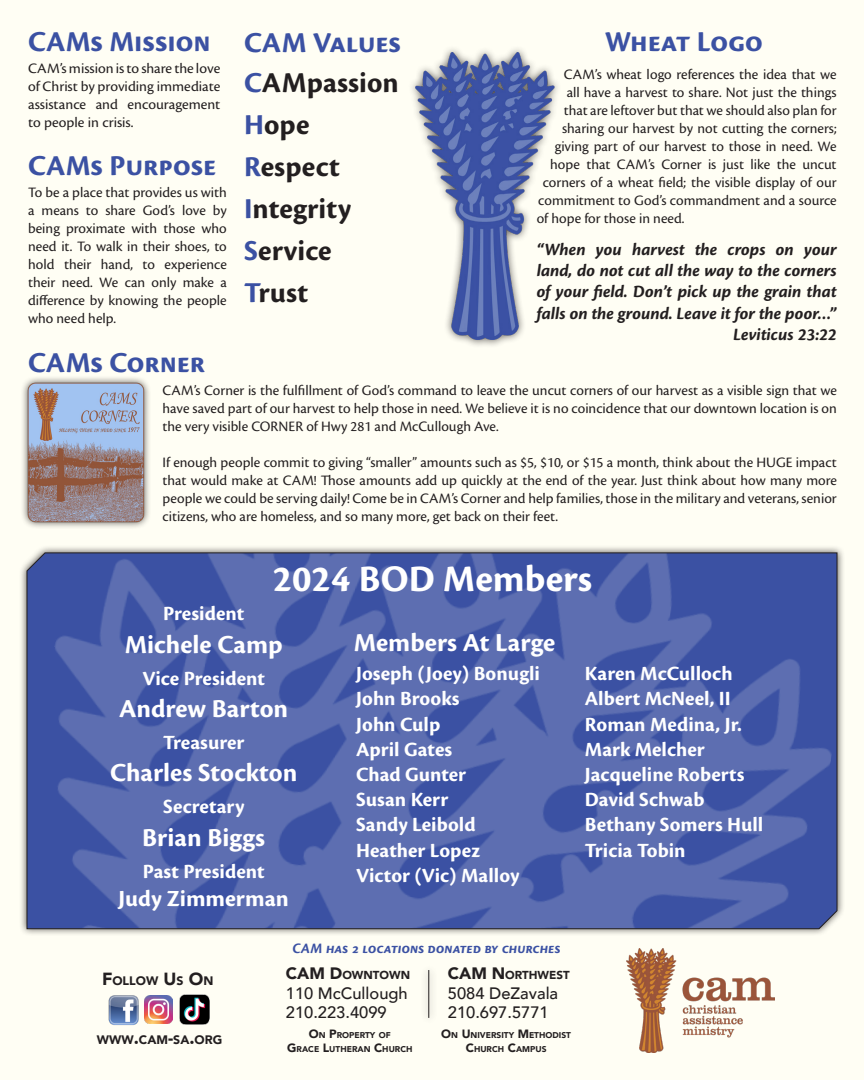
<style>
.page{position:relative;width:864px;height:1080px;background:#fffef4}
.page>*{position:absolute;margin:0;border:0;box-sizing:border-box;transform-origin:0 0}
.t1{font:700 39px "Cronos Pro";letter-spacing:.005em;color:#fff}
.t2{font:700 30px "Cronos Pro";color:#3b51a3}
.t3{font:700 30px "Cronos Pro";letter-spacing:.005em;color:#231f20}
.t4{font:700 27px "Cronos Pro";letter-spacing:.005em;color:#fff}
.t5{font:700 24px "Cronos Pro";color:#fff}
.t6{font:700 21px "Cronos Pro";letter-spacing:.005em;color:#fff}
.t7{font:italic 700 18px/21.5px "Cronos Pro";color:#231f20;text-align:justify}
.t8{font:500 16.5px "Avenir";color:#231f20}
.t9{font:15px/18px "Cronos Pro";color:#231f20;text-align:justify}
.t10{font:italic 700 15px "Cronos Pro";color:#3b51a3}
.t11{font:900 12.3px "Avenir";color:#231f20}
.t12{font:900 11.55px "Avenir";color:#231f20}
.t13{font:900 8.4px/13.5px "Avenir";color:#231f20}
.s1{color:#3b51a3}
.s2{font-size:17.55px}
.s3{font-size:16.5px}
.s4{font-size:12px}
</style>
<div class="page">
<div style="left:19px;top:545px;width:826px;height:392px;background:#231f20;opacity:.75"></div>
<svg style="left:26px;top:552px;width:812px;height:377px;background:#4f61aa"></svg>
<div style="left:421px;top:964px;width:16px;height:60px;background:#231f20;opacity:.75"></div>
<hr style="left:428px;top:970px;width:1px;height:48px;background:#231f20">
<img style="left:108px;top:995px;width:31px;height:30px">
<img style="left:144px;top:995px;width:29px;height:29px">
<img style="left:180px;top:995px;width:29px;height:29px">
<div style="left:408px;top:45px;width:154px;height:303px;background:#231f20;opacity:.75"></div>
<img style="left:416px;top:52px;width:142px;height:288px">
<img style="left:626px;top:949px;width:149px;height:104px">
<div style="left:20px;top:375px;width:132px;height:154px;background:#231f20;opacity:.75"></div>
<img style="left:25px;top:381px;width:122px;height:144px">
<p class="t2" style="left:28px;top:25px;width:184px">CAMs Mission</p>
<p class="t9" style="left:28px;top:60px;width:194px">CAM’s mission is to share the love of Christ by providing immediate assistance and encouragement to people in crisis.</p>
<p class="t2" style="left:28px;top:149px;width:189px">CAMs Purpose</p>
<p class="t9" style="left:28px;top:184px;width:200px">To be a place that provides us with a means to share God’s love by being proximate with those who need it. To walk in their shoes, to hold their hand, to experience their need. We can only make a difference by knowing the people who need help.</p>
<p class="t2" style="left:244px;top:26px;width:159px">CAM Values</p>
<p class="t3" style="left:244px;top:65px;width:156px"><span class="s1">C</span>AMpassion</p>
<p class="t3" style="left:244px;top:107px;width:67px"><span class="s1">H</span>ope</p>
<p class="t3" style="left:244px;top:149px;width:97px"><span class="s1">R</span>espect</p>
<p class="t3" style="left:244px;top:191px;width:109px"><span class="s1">I</span>ntegrity</p>
<p class="t3" style="left:244px;top:233px;width:89px"><span class="s1">S</span>ervice</p>
<p class="t3" style="left:244px;top:275px;width:66px"><span class="s1">T</span>rust</p>
<p class="t2" style="left:605px;top:25px;width:159px">Wheat Logo</p>
<p class="t9" style="left:564px;top:65px;width:275px">CAM’s wheat logo references the idea that we</p>
<p class="t9" style="left:567px;top:83px;width:271px">all have a harvest to share. Not just the things</p>
<p class="t9" style="left:564px;top:101px;width:275px">that are leftover but that we should also plan for</p>
<p class="t9" style="left:562px;top:119px;width:276px">sharing our harvest by not cutting the corners;</p>
<p class="t9" style="left:555px;top:137px;width:284px">giving part of our harvest to those in need. We</p>
<p class="t9" style="left:550px;top:155px;width:288px">hope that CAM’s Corner is just like the uncut</p>
<p class="t9" style="left:543px;top:173px;width:295px">corners of a wheat field; the visible display of our</p>
<p class="t9" style="left:538px;top:191px;width:300px">commitment to God’s commandment and a source</p>
<p class="t9" style="left:537px;top:209px;width:149px">of hope for those in need.</p>
<p class="t7" style="left:537px;top:239px;width:302px">“When you harvest the crops on your land, do not cut all the way to the corners of your field. Don’t pick up the grain that falls on the ground. Leave it for the poor…”</p>
<p class="t7" style="left:733px;top:324px;width:105px">Leviticus 23:22</p>
<p class="t2" style="left:28px;top:345px;width:179px">CAMs Corner</p>
<p class="t9" style="left:163px;top:382px;width:676px">CAM’s Corner is the fulfillment of God’s command to leave the uncut corners of our harvest as a visible sign that we have saved part of our harvest to help those in need. We believe it is no coincidence that our downtown location is on the very visible CORNER of Hwy 281 and McCullough Ave.</p>
<p class="t9" style="left:163px;top:454px;width:676px">If enough people commit to giving “smaller” amounts such as $5, $10, or $15 a month, think about the HUGE impact that would make at CAM! Those amounts add up quickly at the end of the year. Just think about how many more people we could be serving daily! Come be in CAM’s Corner and help families, those in the military and veterans, senior citizens, who are homeless, and so many more, get back on their feet.</p>
<p class="t1" style="left:273px;top:556px;width:321px">2024 BOD Members</p>
<p class="t6" style="left:163px;top:602px;width:83px">President</p>
<p class="t4" style="left:125px;top:629px;width:160px">Michele Camp</p>
<p class="t6" style="left:142px;top:666px;width:124px">Vice President</p>
<p class="t4" style="left:119px;top:693px;width:171px">Andrew Barton</p>
<p class="t6" style="left:163px;top:730px;width:83px">Treasurer</p>
<p class="t4" style="left:110px;top:757px;width:189px">Charles Stockton</p>
<p class="t6" style="left:163px;top:795px;width:83px">Secretary</p>
<p class="t4" style="left:142px;top:822px;width:125px">Brian Biggs</p>
<p class="t6" style="left:143px;top:859px;width:123px">Past President</p>
<p class="t5" style="left:119px;top:885px;width:172px">Judy Zimmerman</p>
<p class="t4" style="left:354px;top:627px;width:203px">Members At Large</p>
<p class="t6" style="left:356px;top:662px;width:185px">Joseph (Joey) Bonugli</p>
<p class="t6" style="left:356px;top:687px;width:105px">John Brooks</p>
<p class="t6" style="left:356px;top:712px;width:86px">John Culp</p>
<p class="t6" style="left:356px;top:737px;width:98px">April Gates</p>
<p class="t6" style="left:356px;top:762px;width:112px">Chad Gunter</p>
<p class="t6" style="left:356px;top:788px;width:94px">Susan Kerr</p>
<p class="t6" style="left:356px;top:813px;width:121px">Sandy Leibold</p>
<p class="t6" style="left:356px;top:838px;width:125px">Heather Lopez</p>
<p class="t6" style="left:356px;top:863px;width:165px">Victor (Vic) Malloy</p>
<p class="t11" style="left:102px;top:970px;width:113px"><span class="s2">F</span>OLLOW <span class="s2">U</span>S <span class="s2">O</span>N</p>
<p class="t11" style="left:97px;top:1030px;width:127px">WWW<span class="s2">.</span>CAM<span class="s2">-</span>SA<span class="s2">.</span>ORG</p>
<p class="t10" style="left:292px;top:940px;width:270px">CAM has 2 locations donated by churches</p>
<p class="t12" style="left:286px;top:965px;width:126px"><span class="s3">CAM D</span>OWNTOWN</p>
<p class="t12" style="left:448px;top:965px;width:123px"><span class="s3">CAM N</span> ORTHWEST</p>
<p class="t8" style="left:286px;top:979px;width:123px">110 McCullough</p>
<p class="t8" style="left:448px;top:979px;width:112px">5084 DeZavala</p>
<p class="t8" style="left:286px;top:998px;width:102px">210.223.4099</p>
<p class="t8" style="left:448px;top:998px;width:102px">210.697.5771</p>
<p class="t13" style="left:309px;top:1028px;width:83px"><span class="s4">O</span>N <span class="s4">P</span>ROPERTY OF</p>
<p class="t13" style="left:287px;top:1042px;width:127px"><span class="s4">G</span>RACE <span class="s4">L</span>UTHERAN <span class="s4">C</span>HURCH</p>
<p class="t13" style="left:466px;top:1028px;width:107px;text-indent:-25px"><span class="s4">O</span>N <span class="s4">U</span>NIVERSITY <span class="s4">M</span>ETHODIST<br><span class="s4">C</span>HURCH <span class="s4">C</span>AMPU</p>
<p class="t13" style="left:542px;top:1042px;width:6px">S</p>
<p class="t6" style="left:585px;top:662px;width:149px">Karen McCulloch</p>
<p class="t6" style="left:585px;top:687px;width:147px">Albert McNeel, II</p>
<p class="t6" style="left:585px;top:712px;width:159px">Roman Medina, Jr.</p>
<p class="t6" style="left:585px;top:737px;width:121px">Mark Melcher</p>
<p class="t6" style="left:585px;top:762px;width:161px">Jacqueline Roberts</p>
<p class="t6" style="left:585px;top:788px;width:121px">David Schwab</p>
<p class="t6" style="left:585px;top:813px;width:180px">Bethany Somers Hull</p>
<p class="t6" style="left:585px;top:838px;width:102px">Tricia Tobin</p>
</div>
